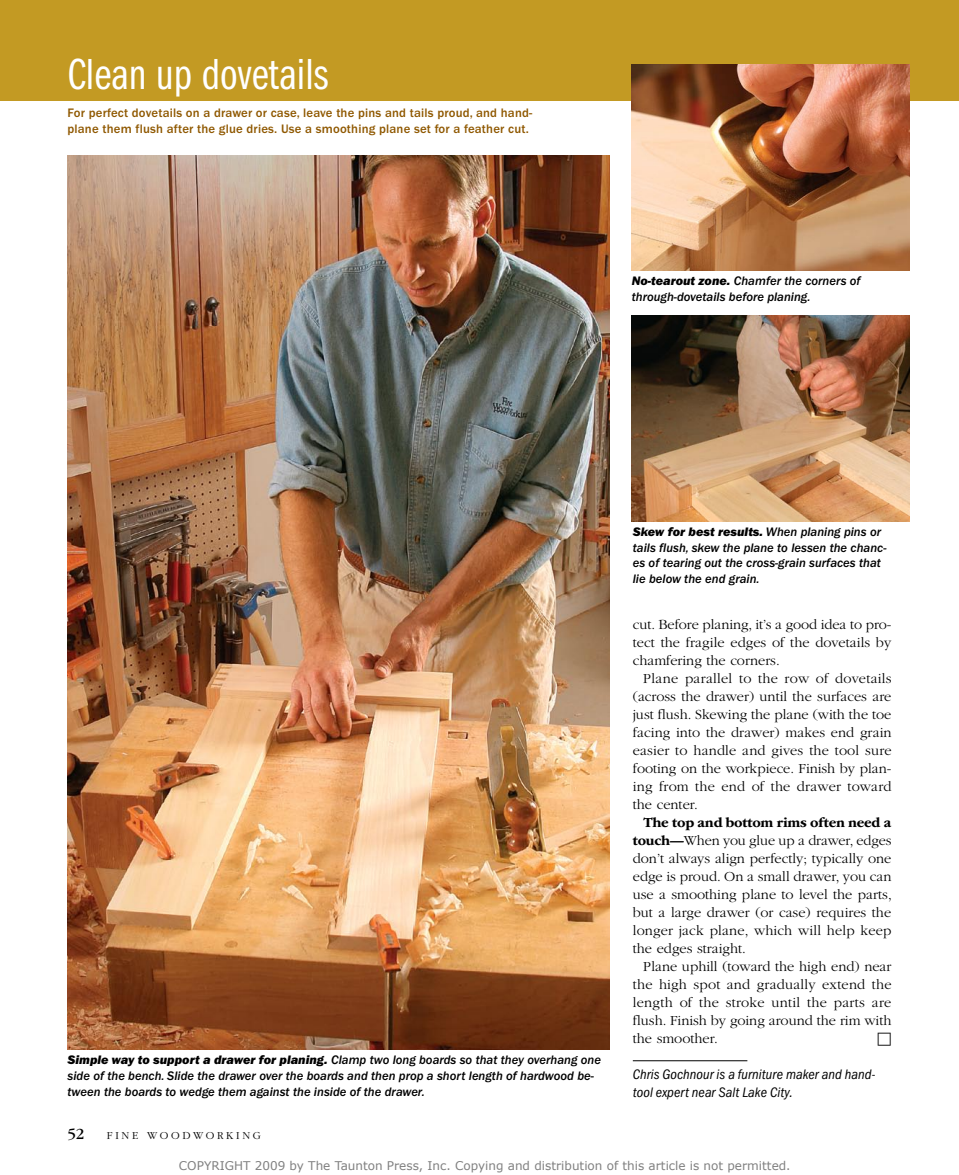
<style>
.page{position:relative;width:959px;height:1175px;background:#fff}
.page>*{position:absolute;margin:0;border:0;box-sizing:border-box;transform-origin:0 0}
.t1{font:45px "ITC Franklin Gothic Std Bk Cp";color:#fff}
.t2{font:16.05px "ITC Garamond Std";color:#000}
.t3{font:300 14.4px/18px "ITC Garamond Std";color:#000;text-align:justify}
.t4{font:14.4px "European Pi Std 3";color:#000}
.t5{font:italic condensed 14.25px/18px "ITC Franklin Gothic Std";letter-spacing:.005em;color:#000}
.t6{font:12.75px/15.8px "ITC Franklin Gothic Std Med It";color:#000}
.t7{font:500 12.75px/16.5px "ITC Franklin Gothic Std";letter-spacing:.015em;color:#8f5800}
.t8{font:12.75px "ITC Franklin Gothic Std Hvy It";color:#000}
.t9{font:12px "Verdana";color:#808080}
.t10{font:300 11.1px "ITC Garamond Std";letter-spacing:.24em;color:#000}
.s1{font-family:"ITC Franklin Gothic Std Hvy It"}
.s2{font-family:"ITC Franklin Gothic Std Med It"}
.s3{font-weight:700}
</style>
<div class="page">
<div style="left:0;top:0;width:958px;height:100px;background:#c39a23"></div>
<img style="left:68px;top:155px;width:541px;height:894px">
<hr style="left:633px;top:1060px;width:114px;height:1px;background:#000">
<img style="left:632px;top:315px;width:277px;height:206px">
<img style="left:632px;top:64px;width:277px;height:206px">
<h1 class="t1" style="left:68px;top:50px;width:262px">Clean up dovetails</h1>
<p class="t7" style="left:68px;top:104px;width:466px">For perfect dovetails on a drawer or case, leave the pins and tails proud, and hand&shy;plane them flush after the glue dries. Use a smoothing plane set for a feather cut.</p>
<p class="t6" style="left:632px;top:273px;width:230px"><span class="s1">No-tearout zone.</span> Chamfer the corners of through-dovetails before planing.</p>
<p class="t6" style="left:68px;top:1052px;width:535px"><span class="s1">Simple way to support a drawer for planing.</span> Clamp two long boards so that they overhang one side of the bench. Slide the drawer over the boards and then prop a short length of hardwood be&shy;tween the boards to wedge them against the inside of the drawer.</p>
<p class="t8" style="left:632px;top:524px;width:250px">Skew for best results. <span class="s2">When planing pins or</span></p>
<p class="t6" style="left:632px;top:539px;width:255px">tails flush, skew the plane to lessen the chanc&shy;es of tearing out the cross-grain surfaces that lie below the end grain.</p>
<p class="t3" style="left:633px;top:615px;width:260px">cut. Before planing, it’s a good idea to pro&shy;tect the fragile edges of the dovetails by chamfering the corners.</p>
<p class="t3" style="left:633px;top:669px;width:260px;text-indent:10px">Plane parallel to the row of dovetails (across the drawer) until the surfaces are just flush. Skewing the plane (with the toe facing into the drawer) makes end grain easier to handle and gives the tool sure footing on the workpiece. Finish by plan&shy;ing from the end of the drawer toward the center.</p>
<p class="t3" style="left:633px;top:813px;width:260px;text-indent:10px"><span class="s3">The top and bottom rims often need a touch—</span>When you glue up a drawer, edges don’t always align perfectly; typically one edge is proud. On a small drawer, you can use a smoothing plane to level the parts, but a large drawer (or case) requires the longer jack plane, which will help keep the edges straight.</p>
<p class="t3" style="left:633px;top:957px;width:260px;text-indent:10px">Plane uphill (toward the high end) near the high spot and gradually extend the length of the stroke until the parts are flush. Finish by going around the rim with the smoother.</p>
<p class="t4" style="left:877px;top:1028px;width:16px">•</p>
<p class="t5" style="left:633px;top:1065px;width:244px">Chris Gochnour is a furniture maker and hand&shy;tool expert near Salt Lake City.</p>
<p class="t2" style="left:68px;top:1124px;width:18px">52</p>
<p class="t10" style="left:107px;top:1129px;width:52px">FINE woo</p>
<p class="t10" style="left:182px;top:1129px;width:80px">dwo rkin g</p>
<p class="t9" style="left:179px;top:1158px;width:613px">COPYRIGHT 2009 by The Taunton Press, Inc. Copying and distribution of this article is not permitted.</p>
</div>
